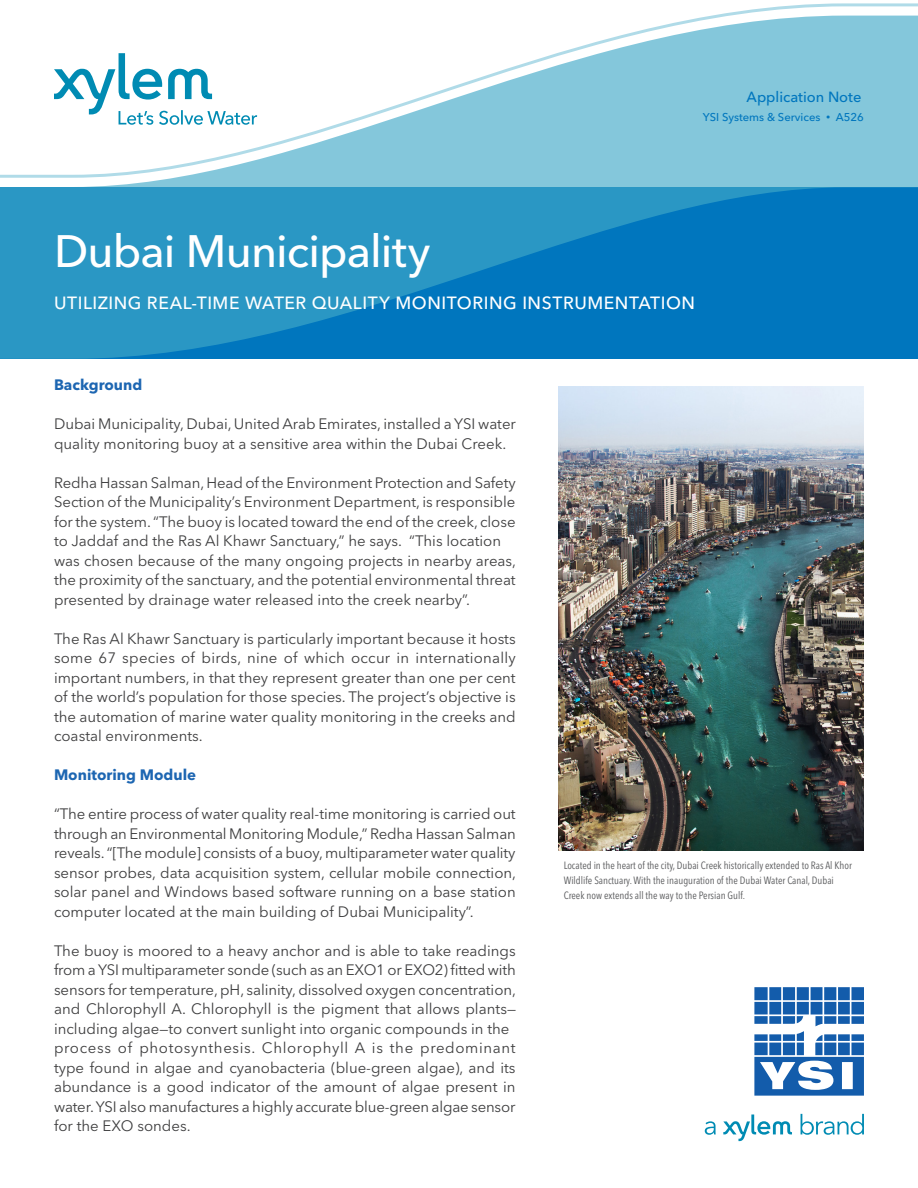
<style>
.page{position:relative;width:918px;height:1188px;background:#fff}
.page>*{position:absolute;margin:0;border:0;box-sizing:border-box;transform-origin:0 0}
.CS_Headline{font:500 45px "Avenir Next LT Pro";letter-spacing:-.02em;color:#fff}
.Cover_Subhead{font:500 17.55px "Avenir Next LT Pro";letter-spacing:.03em;color:#fff}
.t1{font:15px/19.5px "Avenir Next LT Pro";color:#3e3e3f;text-align:justify}
.t2{font:700 15px "Avenir Next LT Pro";color:#1d66b2}
.Body_text{font:500 14.7px "Avenir Next LT Pro";color:#0076be}
.small_body_text{font:500 11.25px "Avenir Next LT Pro";color:#0076be}
.t3{font:condensed 10.5px/15px "Avenir Next LT Pro";color:#57585a}
.s1{font-weight:400;font-size:8.4px}
</style>
<div class="page">
<svg style="left:0;top:178px;width:918px;height:181px;background:#1b8ac2"></svg>
<svg style="left:0;top:3px;width:918px;height:175px"></svg>
<svg style="left:754px;top:987px;width:110px;height:109px"></svg>
<svg style="left:705px;top:1121px;width:11px;height:14px"></svg>
<svg style="left:801px;top:1114px;width:63px;height:21px"></svg>
<svg style="left:723px;top:1114px;width:69px;height:27px"></svg>
<img style="left:559px;top:387px;width:305px;height:463px">
<p class="Body_text" style="left:747px;top:88px;width:116px">Application Note</p>
<p class="small_body_text" style="left:703px;top:110px;width:163px">YSI Systems &amp; Services <span class="s1">•</span> A526</p>
<p class="CS_Headline" style="left:54px;top:224px;width:378px">Dubai Municipality</p>
<p class="Cover_Subhead" style="left:54px;top:292px;width:643px">UTILIZING REAL-TIME WATER QUALITY MONITORING INSTRUMENTATION</p>
<p class="t2" style="left:54px;top:376px;width:90px">Background</p>
<p class="t1" style="left:54px;top:414px;width:463px">Dubai Municipality, Dubai, United Arab Emirates, installed a YSI water quality monitoring buoy at a sensitive area within the Dubai Creek.</p>
<p class="t1" style="left:54px;top:473px;width:463px">Redha Hassan Salman, Head of the Environment Protection and Safety</p>
<p class="t1" style="left:54px;top:492px;width:463px">Section of the Municipality’s Environment Department, is responsible for the system. “The buoy is located toward the end of the creek, close to Jaddaf and the Ras Al Khawr Sanctuary,” he says. “This location</p>
<p class="t1" style="left:54px;top:551px;width:464px">was chosen because of the many ongoing projects in nearby areas, the proximity of the sanctuary, and the potential environmental threat presented by drainage water released into the creek nearby”.</p>
<p class="t1" style="left:54px;top:629px;width:463px">The Ras Al Khawr Sanctuary is particularly important because it hosts some 67 species of birds, nine of which occur in internationally important numbers, in that they represent greater than one per cent of the world’s population for those species. The project’s objective is the automation of marine water quality monitoring in the creeks and coastal environments.</p>
<p class="t2" style="left:54px;top:766px;width:144px">Monitoring Module</p>
<p class="t1" style="left:54px;top:804px;width:464px">“The entire process of water quality real-time monitoring is carried out through an Environmental Monitoring Module,” Redha Hassan Salman reveals. “[The module] consists of a buoy, multiparameter water quality sensor probes, data acquisition system, cellular mobile connection, solar panel and Windows based software running on a base station computer located at the main building of Dubai Municipality”.</p>
<p class="t1" style="left:54px;top:941px;width:464px">The buoy is moored to a heavy anchor and is able to take readings from a YSI multiparameter sonde (such as an EXO1 or EXO2) fitted with sensors for temperature, pH, salinity, dissolved oxygen concentration, and Chlorophyll A. Chlorophyll is the pigment that allows plants— including algae—to convert sunlight into organic compounds in the</p>
<p class="t1" style="left:54px;top:1038px;width:463px">process of photosynthesis. Chlorophyll A is the predominant type found in algae and cyanobacteria (blue-green algae), and its abundance is a good indicator of the amount of algae present in water. YSI also manufactures a highly accurate blue-green algae sensor</p>
<p class="t1" style="left:54px;top:1116px;width:138px">for the EXO sondes.</p>
<p class="t3" style="left:564px;top:858px;width:290px">Located in the heart of the city, Dubai Creek historically extended to Ras Al Khor<br>Wildlife Sanctuary. With the inauguration of the Dubai Water Canal, Dubai<br>Creek now extends all the way to the Persian Gulf.</p>
</div>
